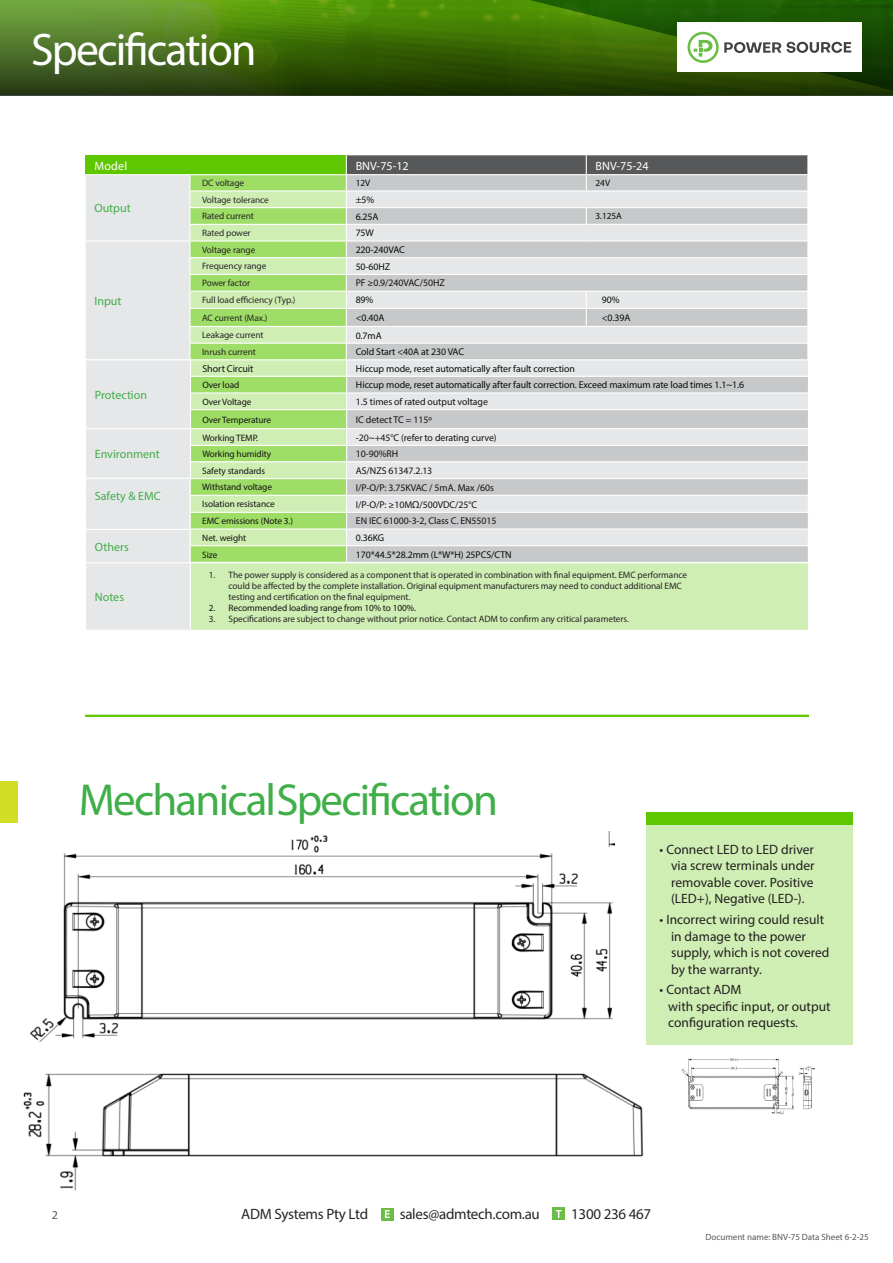
<style>
.page{position:relative;width:893px;height:1263px;background:#fff}
.page>*{position:absolute;margin:0;border:0;box-sizing:border-box;transform-origin:0 0}
.HEADLINE{font:45.75px "Myriad Pro";letter-spacing:-.04em;color:#fff}
.HEADLINE-2{font:45px "Myriad Pro";letter-spacing:-.04em;color:#40ae49}
.HEADLINE-3{font:15px "Myriad Pro";letter-spacing:-.02em;color:#282526}
.Body_Copy{font:13.5px/16.5px "Myriad Pro";color:#231f20}
.t1{font:12px "Myriad Pro";color:#40ae49}
.t2{font:12px "Myriad Pro";color:#fff}
.t3{font:12px "Myriad Pro";color:#57585a}
.BHS_Paragraph{font:10.05px "Myriad Pro";letter-spacing:-.005em;color:#151314}
.BHS_Paragraph-2{font:9.9px "Myriad Pro";letter-spacing:-.005em;color:#0a0c0b}
.BHS_Paragraph-3{font:9.9px "Myriad Pro";letter-spacing:-.005em;color:#151314}
.BHS_Paragraph-4{font:9.3px/11.1px "Myriad Pro";letter-spacing:-.005em;color:#282526}
.BHS_Paragraph-5{font:9.3px "Myriad Pro";letter-spacing:-.005em;color:#151314}
.BHS_Paragraph-6{font:9.3px "Myriad Pro";letter-spacing:-.005em;color:#0a0c0b}
.t4{font:9px "Myriad Pro";color:#57585a}
.s1{font-size:10.35px}
</style>
<div class="page">
<svg style="left:86px;top:563px;width:722px;height:67px;background:#d2edbb"></svg>
<hr style="left:190px;top:563px;width:1px;height:67px;background:#fff">
<hr style="left:85px;top:715px;width:724px;height:2px;background:#5ec700">
<div style="left:0;top:781px;width:17px;height:41px;background:#d2dd25"></div>
<svg style="left:0;top:0;width:893px;height:95px;background:#48701c"></svg>
<svg style="left:334px;top:0;width:559px;height:94px;background:#315f06"></svg>
<div style="left:677px;top:23px;width:184px;height:49px;background:#fff"></div>
<svg style="left:687px;top:32px;width:164px;height:31px"></svg>
<div style="left:552px;top:1207px;width:13px;height:13px;background:#6cbd46"></div>
<svg style="left:556px;top:1210px;width:6px;height:8px"></svg>
<div style="left:381px;top:1208px;width:13px;height:12px;background:#6cbd46"></div>
<svg style="left:385px;top:1210px;width:5px;height:8px"></svg>
<img style="left:30px;top:831px;width:584px;height:211px">
<div style="left:646px;top:825px;width:207px;height:219px;background:#cfeeb3"></div>
<div style="left:646px;top:812px;width:207px;height:13px;background:#5ec700"></div>
<img style="left:23px;top:1073px;width:621px;height:118px">
<img style="left:681px;top:1058px;width:134px;height:57px">
<svg style="left:85px;top:155px;width:723px;height:407px;background:#cedac6"></svg>
<hr style="left:85px;top:428px;width:106px;height:1px;background:#fff">
<hr style="left:85px;top:478px;width:106px;height:1px;background:#fff">
<hr style="left:85px;top:359px;width:106px;height:1px;background:#fff">
<hr style="left:85px;top:360px;width:1px;height:68px;background:#fff">
<hr style="left:85px;top:429px;width:1px;height:49px;background:#fff">
<hr style="left:190px;top:360px;width:1px;height:68px;background:#fff">
<hr style="left:190px;top:429px;width:1px;height:49px;background:#fff">
<p class="HEADLINE" style="left:31px;top:21px;width:227px">Specification</p>
<p class="t2" style="left:94px;top:158px;width:34px">Model</p>
<p class="t2" style="left:356px;top:158px;width:55px">BNV-75-12</p>
<p class="t2" style="left:596px;top:158px;width:55px">BNV-75-24</p>
<p class="t1" style="left:94px;top:201px;width:38px">Output</p>
<p class="BHS_Paragraph-4" style="left:202px;top:177px;width:44px">DC voltage</p>
<p class="BHS_Paragraph-6" style="left:356px;top:177px;width:16px">12V</p>
<p class="BHS_Paragraph-6" style="left:596px;top:177px;width:16px">24V</p>
<p class="BHS_Paragraph-4" style="left:202px;top:194px;width:68px">Voltage tolerance</p>
<p class="BHS_Paragraph-2" style="left:356px;top:194px;width:20px">±5%</p>
<p class="BHS_Paragraph-4" style="left:202px;top:210px;width:53px">Rated current</p>
<p class="BHS_Paragraph-2" style="left:356px;top:210px;width:24px">6.25A</p>
<p class="BHS_Paragraph-6" style="left:596px;top:211px;width:28px">3.125A</p>
<p class="BHS_Paragraph-4" style="left:202px;top:227px;width:50px">Rated power</p>
<p class="BHS_Paragraph-2" style="left:356px;top:227px;width:20px">75W</p>
<p class="t1" style="left:94px;top:293px;width:29px">Input</p>
<p class="t1" style="left:95px;top:387px;width:54px">Protection</p>
<p class="t1" style="left:95px;top:446px;width:66px">Environment</p>
<p class="t1" style="left:95px;top:489px;width:67px">Safety &amp; EMC</p>
<p class="t1" style="left:95px;top:539px;width:35px">Others</p>
<p class="t1" style="left:95px;top:590px;width:31px">Notes</p>
<p class="BHS_Paragraph-4" style="left:202px;top:244px;width:55px">Voltage range</p>
<p class="BHS_Paragraph-2" style="left:356px;top:244px;width:51px">220-240VAC</p>
<p class="BHS_Paragraph-4" style="left:202px;top:261px;width:66px">Frequency range</p>
<p class="BHS_Paragraph-2" style="left:356px;top:260px;width:36px">50-60HZ</p>
<p class="BHS_Paragraph-4" style="left:202px;top:277px;width:50px">Power factor</p>
<p class="BHS_Paragraph-3" style="left:356px;top:277px;width:91px">PF ≥0.9/240VAC/50HZ</p>
<p class="BHS_Paragraph-4" style="left:202px;top:294px;width:95px">Full load efficiency (Typ.)</p>
<p class="BHS_Paragraph-2" style="left:356px;top:294px;width:19px">89%</p>
<p class="BHS_Paragraph-2" style="left:602px;top:294px;width:19px">90%</p>
<p class="BHS_Paragraph-4" style="left:202px;top:312px;width:67px">AC current (Max.)</p>
<p class="BHS_Paragraph-2" style="left:356px;top:312px;width:30px">&lt;0.40A</p>
<p class="BHS_Paragraph-2" style="left:602px;top:312px;width:30px">&lt;0.39A</p>
<p class="BHS_Paragraph-4" style="left:202px;top:329px;width:63px">Leakage current</p>
<p class="BHS_Paragraph-2" style="left:356px;top:329px;width:28px">0.7mA</p>
<p class="BHS_Paragraph-4" style="left:202px;top:346px;width:55px">Inrush current</p>
<p class="BHS_Paragraph-2" style="left:356px;top:346px;width:110px">Cold Start &lt;40A at 230 VAC</p>
<p class="BHS_Paragraph" style="left:202px;top:362px;width:53px">Short Circuit</p>
<p class="BHS_Paragraph-2" style="left:356px;top:362px;width:220px">Hiccup mode, reset automatically after fault correction</p>
<p class="BHS_Paragraph-5" style="left:202px;top:379px;width:39px">Over load</p>
<p class="BHS_Paragraph-2" style="left:356px;top:379px;width:390px">Hiccup mode, reset automatically after fault correction. Exceed maximum rate load times 1.1~1.6</p>
<p class="BHS_Paragraph-5" style="left:202px;top:396px;width:51px">Over Voltage</p>
<p class="BHS_Paragraph-3" style="left:356px;top:396px;width:133px">1.5 times of rated output voltage</p>
<p class="BHS_Paragraph-5" style="left:202px;top:414px;width:70px">Over Temperature</p>
<p class="BHS_Paragraph-3" style="left:356px;top:413px;width:78px">IC detect TC = 115º</p>
<p class="BHS_Paragraph-5" style="left:202px;top:432px;width:57px">Working TEMP.</p>
<p class="BHS_Paragraph-3" style="left:356px;top:431px;width:142px">-20~+45°C (refer to derating curve)</p>
<p class="BHS_Paragraph-5" style="left:202px;top:448px;width:70px">Working humidity</p>
<p class="BHS_Paragraph-3" style="left:356px;top:448px;width:44px">10-90%RH</p>
<p class="BHS_Paragraph-5" style="left:202px;top:465px;width:64px">Safety standards</p>
<p class="BHS_Paragraph-3" style="left:356px;top:464px;width:78px">AS/NZS 61347.2.13</p>
<p class="BHS_Paragraph-5" style="left:202px;top:482px;width:71px">Withstand voltage</p>
<p class="BHS_Paragraph-3" style="left:356px;top:481px;width:140px">I/P-O/P: 3.75KVAC / 5mA. Max /60s</p>
<p class="BHS_Paragraph-5" style="left:202px;top:498px;width:74px">Isolation resistance</p>
<p class="BHS_Paragraph-3" style="left:356px;top:498px;width:123px">I/P-O/P: ≥10M<span class="s1">Ω</span>/500VDC/25°C</p>
<p class="BHS_Paragraph-5" style="left:202px;top:515px;width:92px">EMC emissions (Note 3.)</p>
<p class="BHS_Paragraph-3" style="left:356px;top:515px;width:142px">EN IEC 61000-3-2, Class C. EN55015</p>
<p class="BHS_Paragraph-5" style="left:202px;top:532px;width:46px">Net. weight</p>
<p class="BHS_Paragraph-2" style="left:356px;top:532px;width:30px">0.36KG</p>
<p class="BHS_Paragraph-5" style="left:202px;top:549px;width:17px">Size</p>
<p class="BHS_Paragraph-2" style="left:356px;top:548px;width:157px">170*44.5*28.2mm (L*W*H) 25PCS/CTN</p>
<p class="BHS_Paragraph-2" style="left:363px;top:532px;width:12px">25</p>
<p class="BHS_Paragraph-4" style="left:229px;top:569px;width:460px;text-indent:-20px">1. The power supply is considered as a component that is operated in combination with final equipment. EMC performance could be affected by the complete installation. Original equipment manufacturers may need to conduct additional EMC testing and certification on the final equipment.</p>
<p class="BHS_Paragraph-5" style="left:209px;top:602px;width:209px">2. Recommended loading range from 10% to 100%.</p>
<p class="BHS_Paragraph-4" style="left:209px;top:613px;width:422px">3. Specifications are subject to change without prior notice. Contact ADM to confirm any critical parameters.</p>
<p class="HEADLINE-2" style="left:79px;top:772px;width:421px">Mechanical Specification</p>
<p class="Body_Copy" style="left:671px;top:841px;width:145px;text-align:justify;text-indent:-11px">• Connect LED to LED driver via screw terminals under removable cover. Positive (LED+), Negative (LED-).</p>
<p class="Body_Copy" style="left:671px;top:911px;width:160px;text-indent:-11px">• Incorrect wiring could result in damage to the power supply, which is not covered by the warranty.</p>
<p class="Body_Copy" style="left:668px;top:981px;width:164px;text-indent:-9px">• Contact ADM<br>with specific input, or output configuration requests.</p>
<p class="t3" style="left:52px;top:1207px;width:8px">2</p>
<p class="HEADLINE-3" style="left:241px;top:1205px;width:128px">ADM Systems Pty Ltd</p>
<p class="HEADLINE-3" style="left:400px;top:1205px;width:142px">sales@admtech.com.au</p>
<p class="HEADLINE-3" style="left:571px;top:1205px;width:82px">1300 236 467</p>
<p class="t4" style="left:705px;top:1232px;width:165px">Document name: BNV-75 Data Sheet 6-2-25</p>
</div>
